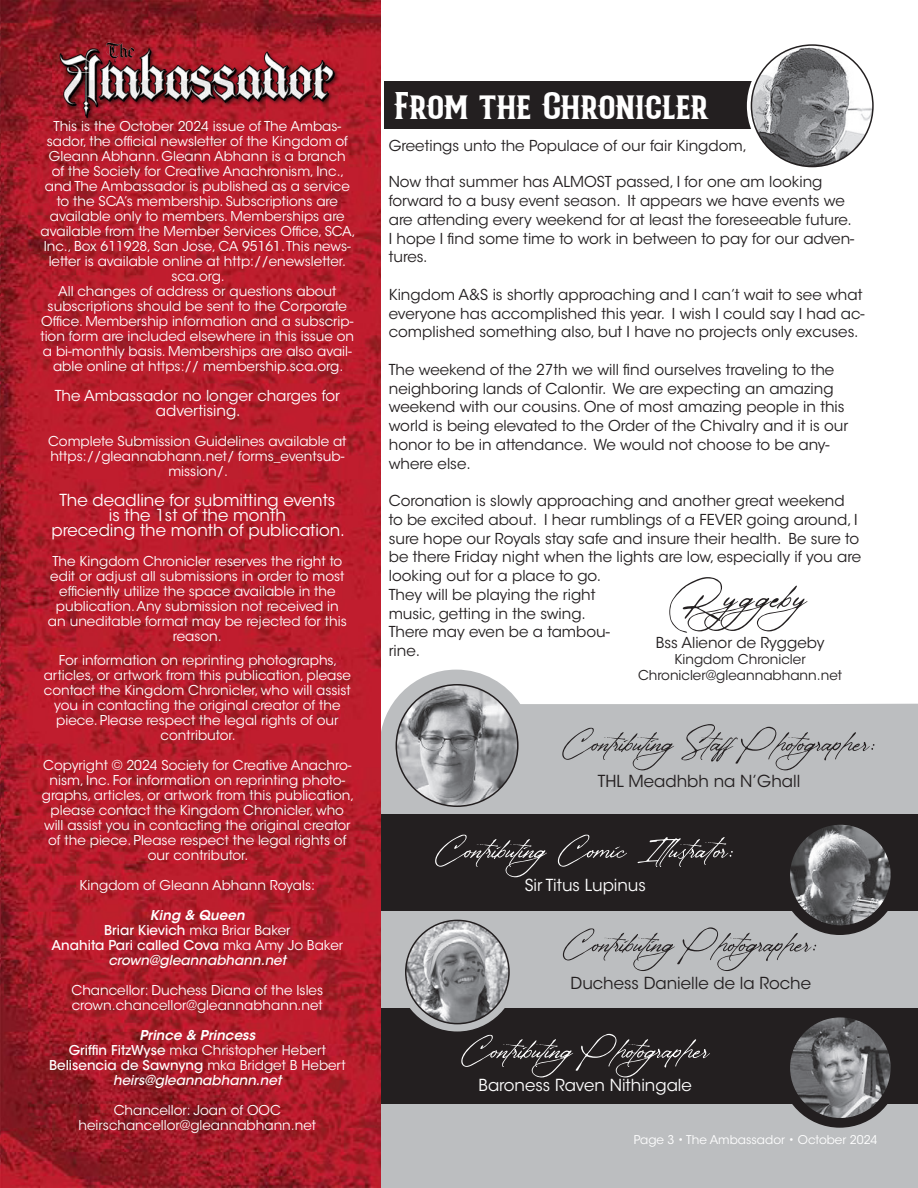
<style>
.page{position:relative;width:918px;height:1188px;background:#fff}
.page>*{position:absolute;margin:0;border:0;box-sizing:border-box;transform-origin:0 0}
.t1{font:66px "Manchester Signature Alt";color:#231f20}
.t2{font:54px "Manchester Signature Alt";color:#231f20}
.t3{font:54px "Manchester Signature Alt";color:#fff}
.t4{font:37.5px "Nicolas";color:#fff}
.t5{font:16.5px "ITC Avant Garde Std";color:#fff}
.t6{font:16.5px "ITC Avant Garde Std";color:#231f20}
.t7{font:15px/18.8px "ITC Avant Garde Std";color:#231f20}
.t8{font:15px/15px "ITC Avant Garde Std";color:#fff;text-align:center}
.t9{font:13.5px/15px "ITC Avant Garde Std";color:#fff;text-align:center}
.t10{font:500 13.5px "ITC Avant Garde Std";color:#fff}
.t11{font:13.5px "ITC Avant Garde Std";color:#231f20}
.t12{font:italic 500 13.5px "ITC Avant Garde Std";color:#fff}
.t13{font:italic 600 13.5px "ITC Avant Garde Std";color:#fff}
.t14{font:12px "ITC Avant Garde Std";color:#fff}
.s1{font-weight:500}
.s2{font-weight:400}
</style>
<div class="page">
<div style="left:379px;top:986px;width:539px;height:202px;background:#bcbec0"></div>
<div style="left:379px;top:1007px;width:539px;height:96px;background:#231f20"></div>
<div style="left:780px;top:1008px;width:120px;height:120px;background:#231f20;border-radius:50%"></div>
<img style="left:789px;top:1017px;width:102px;height:102px;border-radius:51px">
<div style="left:789px;top:1016px;width:103px;height:103px;border:2px solid #231f20;border-radius:50%"></div>
<svg style="left:380px;top:670px;width:538px;height:144px;fill:#bcbec0"></svg>
<img style="left:396px;top:685px;width:122px;height:121px;border-radius:61px">
<div style="left:396px;top:684px;width:123px;height:123px;border:2px solid #231f20;border-radius:50%"></div>
<div style="left:379px;top:911px;width:539px;height:96px;background:#bcbec0"></div>
<div style="left:397px;top:912px;width:120px;height:119px;background:#bcbec0;border-radius:50%"></div>
<img style="left:406px;top:920px;width:103px;height:104px;border-radius:52px">
<div style="left:405px;top:920px;width:105px;height:104px;border:2px solid #231f20;border-radius:50%"></div>
<div style="left:379px;top:814px;width:539px;height:97px;background:#231f20"></div>
<div style="left:780px;top:815px;width:120px;height:120px;background:#231f20;border-radius:50%"></div>
<img style="left:789px;top:824px;width:102px;height:102px;border-radius:51px">
<div style="left:789px;top:823px;width:103px;height:104px;border:2px solid #231f20;border-radius:50%"></div>
<div style="left:384px;top:82px;width:372px;height:47px;background:#231f20"></div>
<svg style="left:747px;top:41px;width:131px;height:130px"></svg>
<img style="left:751px;top:45px;width:122px;height:122px;border-radius:61px">
<div style="left:751px;top:44px;width:123px;height:123px;border:2px solid #231f20;border-radius:50%"></div>
<img style="left:1px;top:0;width:379px;height:1187px">
<img style="left:57px;top:40px;width:283px;height:84px">
<img style="left:0;top:0;width:1px;height:1188px">
<p class="t9" style="left:41px;top:119px;width:316px">This is the October 2024 issue of The Ambas&shy;sador, the official newsletter of the Kingdom of Gleann Abhann. Gleann Abhann is a branch<br>of the Society for Creative Anachronism, Inc., and The Ambassador is published as a service to the SCA’s membership. Subscriptions are available only to members. Memberships are available from the Member Services Office, SCA, Inc., Box 611928, San Jose, CA 95161. This news&shy;letter is available online at http://enewsletter. sca.org.</p>
<p class="t9" style="left:40px;top:284px;width:315px">All changes of address or questions about subscriptions should be sent to the Corporate Office. Membership information and a subscrip&shy;tion form are included elsewhere in this issue on a bi-monthly basis. Memberships are also avail&shy;able online at https:// membership.sca.org.</p>
<p class="t8" style="left:55px;top:389px;width:287px">The Ambassador no longer charges for advertising.</p>
<p class="t9" style="left:48px;top:434px;width:300px">Complete Submission Guidelines available at https://gleannabhann.net/ forms_eventsub&shy;mission/.</p>
<p class="t5" style="left:59px;top:491px;width:277px">The deadline for submitting events</p>
<p class="t5" style="left:109px;top:506px;width:179px">is the 1st of the month</p>
<p class="t5" style="left:52px;top:521px;width:295px">preceding the month of publication.</p>
<p class="t9" style="left:48px;top:554px;width:300px">The Kingdom Chronicler reserves the right to edit or adjust all submissions in order to most efficiently utilize the space available in the publication. Any submission not received in an uneditable format may be rejected for this reason.</p>
<p class="t9" style="left:44px;top:653px;width:309px">For information on reprinting photographs, articles, or artwork from this publication, please contact the Kingdom Chronicler, who will assist you in contacting the original creator of the piece. Please respect the legal rights of our contributor.</p>
<p class="t9" style="left:42px;top:758px;width:314px">Copyright © 2024 Society for Creative Anachro&shy;nism, Inc. For information on reprinting photo&shy;graphs, articles, or artwork from this publication, please contact the Kingdom Chronicler, who will assist you in contacting the original creator of the piece. Please respect the legal rights of our contributor.</p>
<p class="t9" style="left:80px;top:878px;width:237px">Kingdom of Gleann Abhann Royals:</p>
<p class="t13" style="left:150px;top:907px;width:96px">King &amp; Queen</p>
<p class="t9" style="left:104px;top:923px;width:188px"><span class="s1">Briar Kievich</span> mka Briar Baker</p>
<p class="t10" style="left:52px;top:937px;width:293px">Anahita Pari called Cova <span class="s2">mka Amy Jo Baker</span></p>
<p class="t12" style="left:108px;top:952px;width:179px">crown@gleannabhann.net</p>
<p class="t9" style="left:72px;top:983px;width:253px">Chancellor: Duchess Diana of the Isles</p>
<p class="t9" style="left:72px;top:998px;width:253px">crown.chancellor@gleannabhann.net</p>
<p class="t13" style="left:139px;top:1027px;width:117px">Prince &amp; Princess</p>
<p class="t9" style="left:69px;top:1043px;width:259px"><span class="s1">Griffin FitzWyse</span> mka Christopher Hebert</p>
<p class="t10" style="left:49px;top:1057px;width:298px">Belisencia de Sawnyng <span class="s2">mka Bridget B Hebert</span></p>
<p class="t12" style="left:113px;top:1072px;width:170px">heirs@gleannabhann.net</p>
<p class="t9" style="left:114px;top:1103px;width:169px">Chancellor: Joan of OOC</p>
<p class="t9" style="left:79px;top:1118px;width:239px">heirschancellor@gleannabhann.net</p>
<p class="t4" style="left:394px;top:84px;width:317px">From the Chronicler</p>
<p class="t7" style="left:389px;top:137px;width:360px">Greetings unto the Populace of our fair Kingdom,</p>
<p class="t7" style="left:389px;top:173px;width:467px">Now that summer has ALMOST passed, I for one am looking forward to a busy event season. It appears we have events we are attending every weekend for at least the foreseeable future.<br>I hope I find some time to work in between to pay for our adven&shy;tures.</p>
<p class="t7" style="left:389px;top:285px;width:477px">Kingdom A&amp;S is shortly approaching and I can’t wait to see what everyone has accomplished this year. I wish I could say I had ac&shy;complished something also, but I have no projects only excuses.</p>
<p class="t7" style="left:389px;top:360px;width:461px">The weekend of the 27th we will find ourselves traveling to the neighboring lands of Calontir. We are expecting an amazing weekend with our cousins. One of most amazing people in this world is being elevated to the Order of the Chivalry and it is our honor to be in attendance. We would not choose to be any&shy;where else.</p>
<p class="t7" style="left:389px;top:492px;width:474px">Coronation is slowly approaching and another great weekend to be excited about. I hear rumblings of a FEVER going around, I sure hope our Royals stay safe and insure their health. Be sure to be there Friday night when the lights are low, especially if you are looking out for a place to go.<br>They will be playing the right<br>music, getting in the swing.<br>There may even be a tambou-<br>rine.</p>
<p class="t1" style="left:687px;top:554px;width:160px">Rygge by</p>
<p class="t7" style="left:656px;top:633px;width:170px">Bss Alienor de Ryggeby</p>
<p class="t11" style="left:674px;top:651px;width:133px">Kingdom Chronicler</p>
<p class="t11" style="left:638px;top:667px;width:205px">Chronicler@gleannabhann.net</p>
<p class="t2" style="left:562px;top:707px;width:317px">ContributingStaff Photographer:</p>
<p class="t6" style="left:598px;top:771px;width:204px">THL Meadhbh na N’Ghall</p>
<p class="t3" style="left:435px;top:814px;width:303px">ContributingComic Illustrator:</p>
<p class="t5" style="left:525px;top:875px;width:123px">Sir Titus Lupinus</p>
<p class="t2" style="left:562px;top:908px;width:258px">ContributingPhotographer:</p>
<p class="t6" style="left:571px;top:973px;width:242px">Duchess Danielle de la Roche</p>
<p class="t3" style="left:461px;top:1014px;width:252px">ContributingPhotographer</p>
<p class="t5" style="left:479px;top:1075px;width:215px">Baroness Raven Nithingale</p>
<p class="t14" style="left:634px;top:1132px;width:245px">Page 3 • The Ambassador • October 2024</p>
</div>
